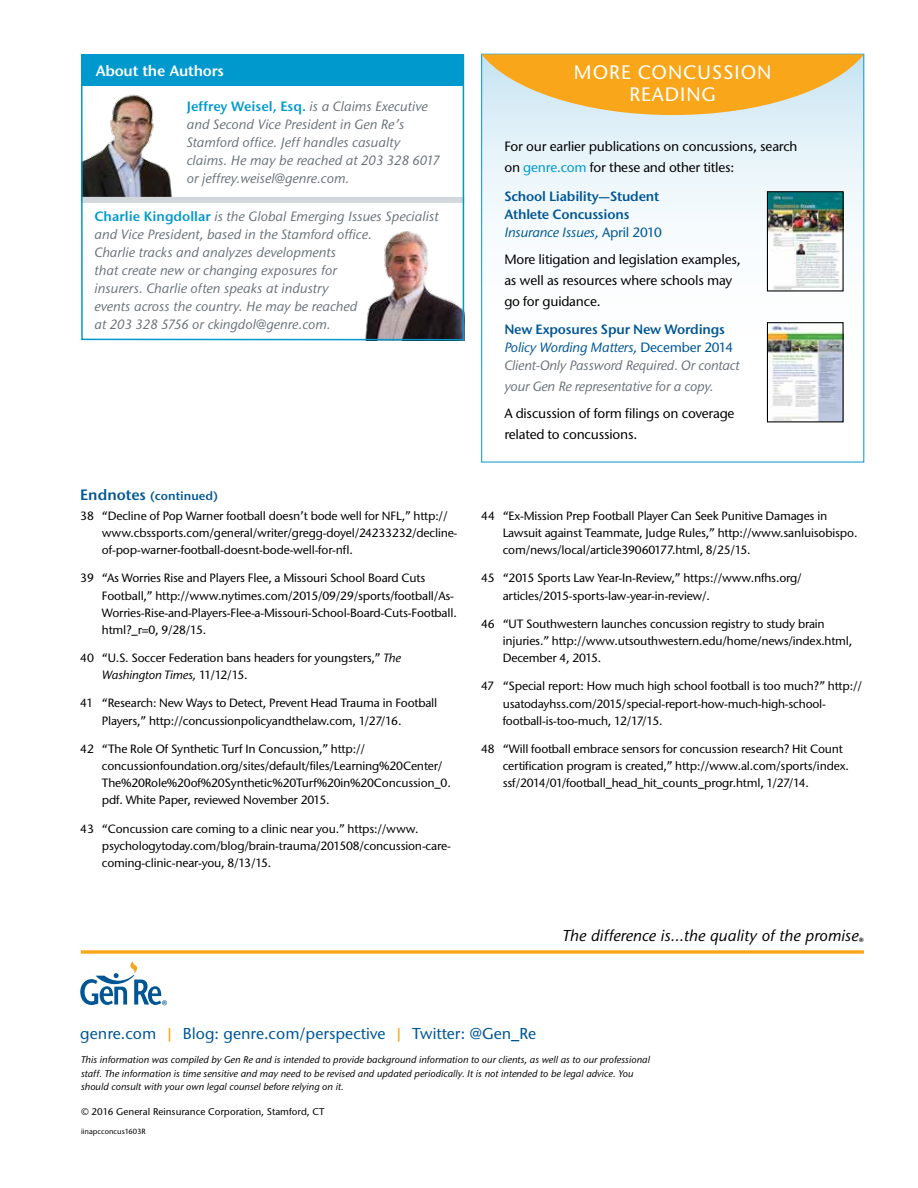
<style>
.page{position:relative;width:918px;height:1188px;background:#fff}
.page>*{position:absolute;margin:0;border:0;box-sizing:border-box;transform-origin:0 0}
.t1{font:19.5px/22.5px "Stone Sans GC Re";letter-spacing:.05em;color:#fff;text-align:center}
.t2{font:15.75px "Stone Sans GC Re";color:#005695}
.t3{font:italic 15.75px "Stone Sans GC Re";color:#000}
.t4{font:600 15px "Stone Sans GC Re";letter-spacing:-.015em;color:#fff}
.t5{font:italic 13.5px/18px "Stone Sans GC Re";color:#68737a}
.t6{font:13.5px/21px "Stone Sans GC Re";letter-spacing:-.015em;color:#000}
.t7{font:600 13.5px/18px "Stone Sans GC Re";letter-spacing:-.015em;color:#005695}
.t8{font:12px/17.2px "Stone Sans GC Re";letter-spacing:-.015em;color:#000}
.t9{font:italic 9.75px/13.5px "Stone Sans GC Re";color:#000}
.t10{font:9.75px "Stone Sans GC Re";color:#000}
.t11{font:7.5px "Stone Sans GC Re";color:#000}
.s1{font-weight:600;font-style:normal;color:#0099cd}
.s2{font-weight:600;font-size:15px;color:#005695}
.s3{font-weight:600;color:#005695}
.s4{font-style:italic}
.s5{color:#0099cd}
.s6{font-weight:400;font-style:italic}
.s7{font-weight:400}
.s8{font-weight:600;font-style:normal;color:#005695}
.s9{color:#005695}
.s10{font-style:normal;color:#005695}
.s11{color:#faa61a}
</style>
<div class="page">
<svg style="left:81px;top:950px;width:783px;height:4px;background:#fab33d"></svg>
<svg style="left:80px;top:961px;width:87px;height:44px"></svg>
<svg style="left:484px;top:115px;width:378px;height:308px"></svg>
<svg style="left:482px;top:54px;width:382px;height:61px;background:#eeb855"></svg>
<img style="left:769px;top:193px;width:73px;height:96px">
<div style="left:767px;top:191px;width:77px;height:100px;border:1px solid #000"></div>
<img style="left:769px;top:324px;width:73px;height:96px">
<div style="left:767px;top:322px;width:77px;height:100px;border:1px solid #000"></div>
<img style="left:84px;top:94px;width:88px;height:103px">
<img style="left:365px;top:232px;width:96px;height:105px">
<div style="left:82px;top:197px;width:382px;height:6px;background:#d1d7db"></div>
<div style="left:82px;top:55px;width:382px;height:31px;background:#0099cd"></div>
<div style="left:81px;top:54px;width:383px;height:286px;border:2px solid #0099cd"></div>
<p class="t4" style="left:96px;top:61px;width:130px">About the Authors</p>
<p class="t5" style="left:187px;top:97px;width:254px"><span class="s1">Jeffrey Weisel, Esq.</span> is a Claims Executive and Second Vice President in Gen Re’s Stamford office. Jeff handles casualty claims. He may be reached at 203 328 6017 or jeffrey.weisel@genre.com.</p>
<p class="t5" style="left:95px;top:207px;width:346px"><span class="s1">Charlie Kingdollar</span> is the Global Emerging Issues Specialist and Vice President, based in the Stamford office.<br>Charlie tracks and analyzes developments<br>that create new or changing exposures for<br>insurers. Charlie often speaks at industry<br>events across the country. He may be reached<br>at 203 328 5756 or ckingdol@genre.com.</p>
<p class="t8" style="left:80px;top:486px;width:369px;line-height:19.4px"><span class="s2">Endnotes</span> <span class="s3">(continued)<br></span>38 “Decline of Pop Warner football doesn’t bode well for NFL,” http://</p>
<p class="t8" style="left:102px;top:524px;width:357px">www.cbssports.com/general/writer/gregg-doyel/24233232/decline&shy;of-pop-warner-football-doesnt-bode-well-for-nfl.</p>
<p class="t8" style="left:102px;top:569px;width:356px;text-indent:-22px">39 “As Worries Rise and Players Flee, a Missouri School Board Cuts Football,” http://www.nytimes.com/2015/09/29/sports/football/As-Worries-Rise-and-Players-Flee-a-Missouri-School-Board-Cuts-Football. html?_r=0, 9/28/15.</p>
<p class="t8" style="left:102px;top:649px;width:301px;text-indent:-22px">40 “U.S. Soccer Federation bans headers for youngsters,” <span class="s4">The<br>Washington Times,</span> 11/12/15.</p>
<p class="t8" style="left:102px;top:695px;width:337px;text-indent:-22px">41 “Research: New Ways to Detect, Prevent Head Trauma in Football<br>Players,” http://concussionpolicyandthelaw.com, 1/27/16.</p>
<p class="t8" style="left:102px;top:740px;width:350px;text-indent:-22px">42 “The Role Of Synthetic Turf In Concussion,” http:// concussionfoundation.org/sites/default/files/Learning%20Center/ The%20Role%20of%20Synthetic%20Turf%20in%20Concussion_0. pdf. White Paper, reviewed November 2015.</p>
<p class="t8" style="left:102px;top:820px;width:350px;text-indent:-22px">43 “Concussion care coming to a clinic near you.” https://www. psychologytoday.com/blog/brain-trauma/201508/concussion-care&shy;coming-clinic-near-you, 8/13/15.</p>
<h1 class="t1" style="left:574px;top:61px;width:199px">MORE CONCUSSION<br>READING</h1>
<p class="t6" style="left:504px;top:136px;width:295px">For our earlier publications on concussions, search on <span class="s5">genre.com</span> for these and other titles:</p>
<p class="t7" style="left:504px;top:187px;width:159px">School Liability—Student<br>Athlete Concussions<br><span class="s6">Insurance Issues,</span> <span class="s7">April 2010</span></p>
<p class="t6" style="left:504px;top:248px;width:238px">More litigation and legislation examples, as well as resources where schools may go for guidance.</p>
<p class="t5" style="left:504px;top:321px;width:237px"><span class="s8">New Exposures Spur New Wordings<br></span><span class="s9">Policy Wording Matters,</span> <span class="s10">December 2014<br></span>Client-Only Password Required. Or contact</p>
<p class="t5" style="left:504px;top:378px;width:211px">your Gen Re representative for a copy.</p>
<p class="t6" style="left:504px;top:402px;width:232px">A discussion of form filings on coverage related to concussions.</p>
<p class="t8" style="left:503px;top:507px;width:356px;text-indent:-22px">44 “Ex-Mission Prep Football Player Can Seek Punitive Damages in<br>Lawsuit against Teammate, Judge Rules,” http://www.sanluisobispo. com/news/local/article39060177.html, 8/25/15.</p>
<p class="t8" style="left:503px;top:570px;width:300px;text-indent:-22px">45 “2015 Sports Law Year-In-Review,” https://www.nfhs.org/ articles/2015-sports-law-year-in-review/.</p>
<p class="t8" style="left:503px;top:615px;width:351px;text-indent:-22px">46 “UT Southwestern launches concussion registry to study brain injuries.” http://www.utsouthwestern.edu/home/news/index.html,<br>December 4, 2015.</p>
<p class="t8" style="left:503px;top:677px;width:361px;text-indent:-22px">47 “Special report: How much high school football is too much?” http:// usatodayhss.com/2015/special-report-how-much-high-school&shy;football-is-too-much, 12/17/15.</p>
<p class="t8" style="left:503px;top:740px;width:348px;text-indent:-22px">48 “Will football embrace sensors for concussion research? Hit Count certification program is created,” http://www.al.com/sports/index. ssf/2014/01/football_head_hit_counts_progr.html, 1/27/14.</p>
<h2 class="t3" style="left:563px;top:926px;width:303px">The difference is…the quality of the promise<sub>®</sub></h2>
<h2 class="t2" style="left:80px;top:1024px;width:457px">genre.com <span class="s11">|</span> Blog: genre.com/perspective <span class="s11">|</span> Twitter: @Gen_Re</h2>
<p class="t9" style="left:81px;top:1053px;width:571px">This information was compiled by Gen Re and is intended to provide background information to our clients, as well as to our professional staff. The information is time sensitive and may need to be revised and updated periodically. It is not intended to be legal advice. You should consult with your own legal counsel before relying on it.</p>
<p class="t10" style="left:81px;top:1106px;width:245px">© 2016 General Reinsurance Corporation, Stamford, CT</p>
<p class="t11" style="left:81px;top:1127px;width:66px">iinapcconcus1603R</p>
</div>
